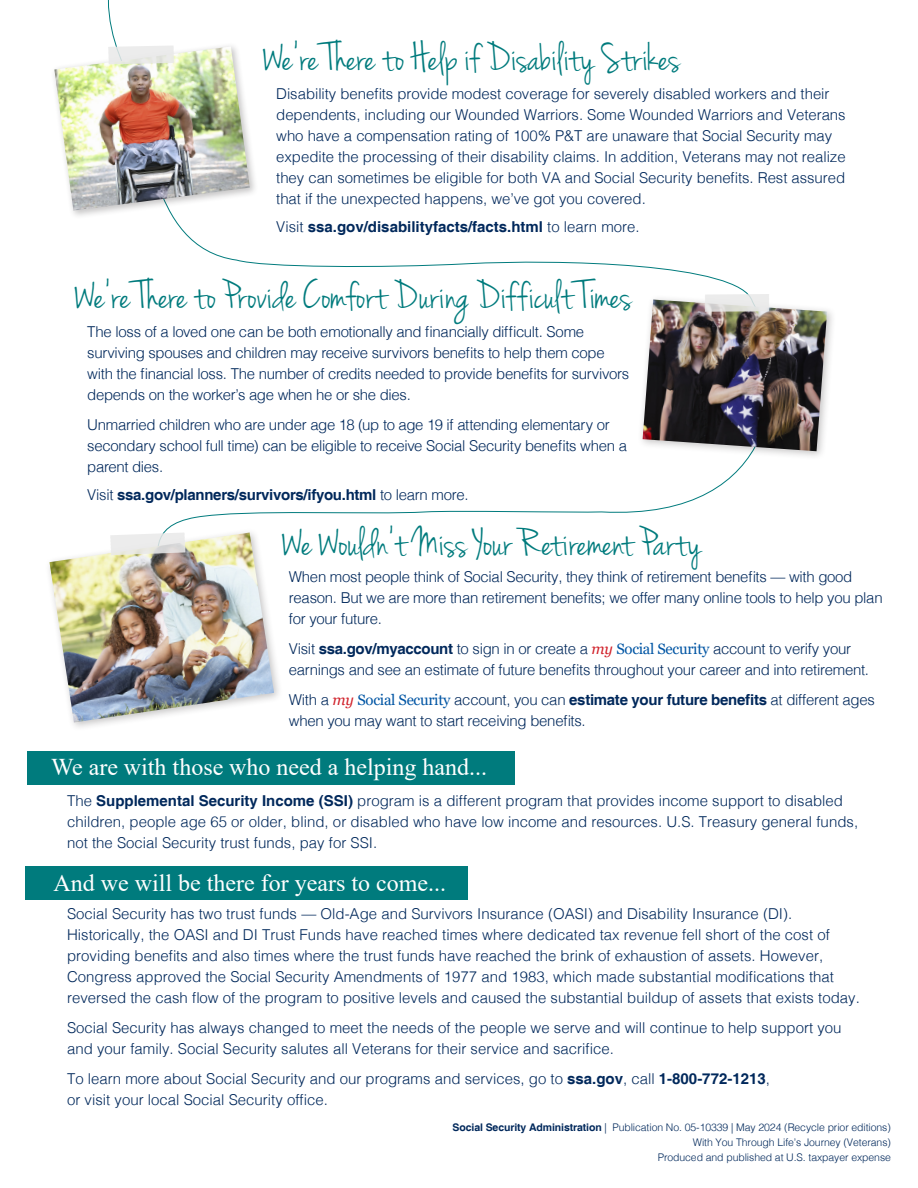
<style>
.page{position:relative;width:918px;height:1188px;background:#fff}
.page>*{position:absolute;margin:0;border:0;box-sizing:border-box;transform-origin:0 0}
.t1{font:42px "Jenna Sue";color:#007b7d}
.t2{font:24px "Times New Roman";color:#fff}
.t3{font:300 15px/21px "Helvetica";letter-spacing:-.005em;color:#00285b}
.t4{font:300 15px/21px "Helvetica";letter-spacing:-.025em;color:#00285b}
.t5{font:700 15px "Helvetica";letter-spacing:-.02em;color:#00285b}
.t6{font:700 15px "Helvetica";color:#00285b}
.t7{font:300 10.5px "Helvetica";letter-spacing:-.01em;color:#00285b}
.s1{font-weight:300}
.s2{font-weight:700}
.s3{font-family:"Georgia";font-weight:400;font-style:italic;color:#d02029}
.s4{font-family:"Georgia";font-weight:400;color:#0055a4}
</style>
<div class="page">
<div style="left:27px;top:752px;width:488px;height:33px;background:#007b7d"></div>
<svg style="left:107px;top:0;width:641px;height:527px"></svg>
<div style="left:637px;top:295px;width:200px;height:166px;background:#231f20;opacity:.26"></div>
<img style="left:643px;top:300px;width:184px;height:151px">
<svg style="left:705px;top:294px;width:64px;height:18px"></svg>
<div style="left:50px;top:42px;width:209px;height:178px;background:#231f20;opacity:.26"></div>
<img style="left:54px;top:46px;width:196px;height:165px">
<svg style="left:108px;top:46px;width:66px;height:18px"></svg>
<img style="left:49px;top:533px;width:225px;height:189px">
<svg style="left:110px;top:533px;width:76px;height:22px;background:#e5e4e2"></svg>
<div style="left:26px;top:866px;width:442px;height:33px;background:#007b7d"></div>
<h2 class="t1" style="left:263px;top:34px;width:419px">We’re There to Help if Disability Strikes</h2>
<p class="t3" style="left:276px;top:83px;width:571px">Disability benefits provide modest coverage for severely disabled workers and their dependents, including our Wounded Warriors. Some Wounded Warriors and Veterans who have a compensation rating of 100% P&amp;T are unaware that Social Security may expedite the processing of their disability claims. In addition, Veterans may not realize they can sometimes be eligible for both VA and Social Security benefits. Rest assured that if the unexpected happens, we’ve got you covered.</p>
<p class="t6" style="left:276px;top:218px;width:365px"><span class="s1">Visit</span> ssa.gov/disabilityfacts/facts.html <span class="s1">to learn more.</span></p>
<h2 class="t1" style="left:75px;top:271px;width:559px">We’re There to Provide Comfort During Difficult Times</h2>
<p class="t3" style="left:87px;top:321px;width:544px">The loss of a loved one can be both emotionally and financially difficult. Some surviving spouses and children may receive survivors benefits to help them cope with the financial loss. The number of credits needed to provide benefits for survivors depends on the worker’s age when he or she dies.</p>
<p class="t4" style="left:87px;top:414px;width:541px">Unmarried children who are under age 18 (up to age 19 if attending elementary or secondary school full time) can be eligible to receive Social Security benefits when a parent dies.</p>
<p class="t5" style="left:87px;top:485px;width:383px"><span class="s1">Visit</span> ssa.gov/planners/survivors/ifyou.html <span class="s1">to learn more.</span></p>
<h2 class="t1" style="left:282px;top:518px;width:421px">We Wouldn’t Miss Your Retirement Party</h2>
<p class="t3" style="left:289px;top:566px;width:595px">When most people think of Social Security, they think of retirement benefits — with good reason. But we are more than retirement benefits; we offer many online tools to help you plan for your future.</p>
<p class="t3" style="left:289px;top:638px;width:582px">Visit <span class="s2">ssa.gov/myaccount</span> to sign in or create a <span class="s3">my</span> <span class="s4">Social Security</span> account to verify your earnings and see an estimate of future benefits throughout your career and into retirement.</p>
<p class="t3" style="left:289px;top:689px;width:588px">With a <span class="s3">my</span> <span class="s4">Social Security</span> account, you can <span class="s2">estimate your future benefits</span> at different ages when you may want to start receiving benefits.</p>
<h2 class="t2" style="left:51px;top:750px;width:437px">We are with those who need a helping hand...</h2>
<p class="t3" style="left:67px;top:791px;width:793px">The <span class="s2">Supplemental Security Income (SSI)</span> program is a different program that provides income support to disabled children, people age 65 or older, blind, or disabled who have low income and resources. U.S. Treasury general funds, not the Social Security trust funds, pay for SSI.</p>
<h2 class="t2" style="left:54px;top:866px;width:394px">And we will be there for years to come...</h2>
<p class="t3" style="left:67px;top:903px;width:794px">Social Security has two trust funds — Old-Age and Survivors Insurance (OASI) and Disability Insurance (DI).<br>Historically, the OASI and DI Trust Funds have reached times where dedicated tax revenue fell short of the cost of providing benefits and also times where the trust funds have reached the brink of exhaustion of assets. However, Congress approved the Social Security Amendments of 1977 and 1983, which made substantial modifications that reversed the cash flow of the program to positive levels and caused the substantial buildup of assets that exists today.</p>
<p class="t3" style="left:67px;top:1017px;width:776px">Social Security has always changed to meet the needs of the people we serve and will continue to help support you and your family. Social Security salutes all Veterans for their service and sacrifice.</p>
<p class="t3" style="left:67px;top:1068px;width:704px">To learn more about Social Security and our programs and services, go to <span class="s2">ssa.gov</span>, call <span class="s2">1-800-772-1213</span>, or visit your local Social Security office.</p>
<p class="t7" style="left:453px;top:1120px;width:440px"><span class="s2">Social Security Administration</span> | Publication No. 05-10339 | May 2024 (Recycle prior editions)</p>
<p class="t7" style="left:693px;top:1135px;width:200px">With You Through Life’s Journey (Veterans)</p>
<p class="t7" style="left:658px;top:1150px;width:235px">Produced and published at U.S. taxpayer expense</p>
</div>
